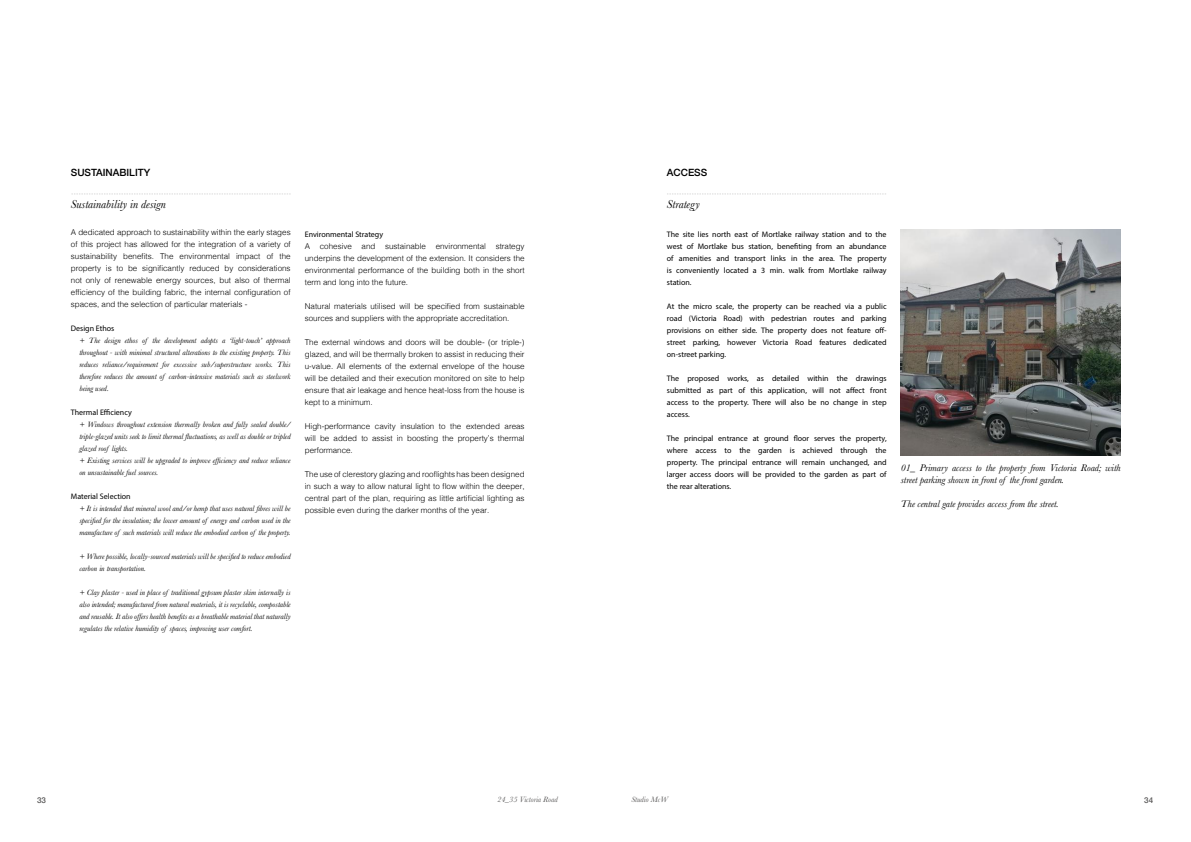
<style>
.page{position:relative;width:1191px;height:842px;background:#fff}
.page>*{position:absolute;margin:0;border:0;box-sizing:border-box;transform-origin:0 0}
.t1{font:italic 12px "Baskerville";color:#000}
.t2{font:italic 10px/12px "Baskerville";color:#000}
.t3{font:500 10px "Helvetica Neue";color:#000}
.t4{font:300 8px/12px "Helvetica";color:#000;text-align:justify}
.t5{font:italic 8px/12px "Baskerville";color:#000;text-align:justify}
.t6{font:8px/12px "Myriad Pro";color:#000;text-align:justify}
.t7{font:italic 8px "Baskerville";color:#575656}
.t8{font:500 8px "Helvetica Neue";color:#575656}
</style>
<div class="page">
<svg style="left:667px;top:194px;width:219px;height:1px"></svg>
<svg style="left:72px;top:194px;width:219px;height:1px"></svg>
<img style="left:900px;top:230px;width:220px;height:225px">
<p class="t3" style="left:71px;top:164px;width:81px">SUSTAINABILITY</p>
<h1 class="t1" style="left:71px;top:196px;width:96px">Sustainability in design</h1>
<p class="t4" style="left:71px;top:226px;width:221px">A dedicated approach to sustainability within the early stages of this project has allowed for the integration of a variety of sustainability benefits. The environmental impact of the property is to be significantly reduced by considerations not only of renewable energy sources, but also of thermal efficiency of the building fabric, the internal configuration of spaces, and the selection of particular materials -</p>
<p class="t6" style="left:71px;top:323px;width:45px">Design Ethos</p>
<p class="t5" style="left:79px;top:335px;width:213px">+ The design ethos of the development adopts a ‘light-touch’ approach throughout - with minimal structural alterations to the existing property. This reduces reliance/requirement for excessive sub/superstructure works. This therefore reduces the amount of carbon-intensive materials such as steelwork being used.</p>
<p class="t6" style="left:71px;top:407px;width:62px">Thermal Efficiency</p>
<p class="t5" style="left:79px;top:419px;width:213px;text-align:left">+ Windows throughout extension thermally broken and fully sealed double/ triple-glazed units seek to limit thermal fluctuations, as well as double or tripled glazed roof lights.<br>+ Existing services will be upgraded to improve efficiency and reduce reliance on unsustainable fuel sources.</p>
<p class="t6" style="left:71px;top:491px;width:61px">Material Selection</p>
<p class="t5" style="left:79px;top:503px;width:213px">+ It is intended that mineral wool and/or hemp that uses natural fibres will be specified for the insulation; the lower amount of energy and carbon used in the manufacture of such materials will reduce the embodied carbon of the property.</p>
<p class="t5" style="left:79px;top:551px;width:213px">+ Where possible, locally-sourced materials will be specified to reduce embodied carbon in transportation.</p>
<p class="t5" style="left:79px;top:587px;width:213px">+ Clay plaster - used in place of traditional gypsum plaster skim internally is also intended; manufactured from natural materials, it is recyclable, compostable and reusable. It also offers health benefits as a breathable material that naturally regulates the relative humidity of spaces, improving user comfort.</p>
<p class="t6" style="left:305px;top:228px;width:80px">Environmental Strategy</p>
<p class="t4" style="left:305px;top:240px;width:221px">A cohesive and sustainable environmental strategy underpins the development of the extension. It considers the environmental performance of the building both in the short term and long into the future.</p>
<p class="t4" style="left:305px;top:300px;width:221px">Natural materials utilised will be specified from sustainable sources and suppliers with the appropriate accreditation.</p>
<p class="t4" style="left:305px;top:336px;width:221px">The external windows and doors will be double- (or triple-) glazed, and will be thermally broken to assist in reducing their u-value. All elements of the external envelope of the house will be detailed and their execution monitored on site to help ensure that air leakage and hence heat-loss from the house is kept to a minimum.</p>
<p class="t4" style="left:305px;top:420px;width:221px">High-performance cavity insulation to the extended areas will be added to assist in boosting the property’s thermal performance.</p>
<p class="t4" style="left:305px;top:468px;width:221px">The use of clerestory glazing and rooflights has been designed in such a way to allow natural light to flow within the deeper, central part of the plan, requiring as little artificial lighting as possible even during the darker months of the year.</p>
<p class="t3" style="left:667px;top:164px;width:42px">ACCESS</p>
<h1 class="t1" style="left:667px;top:196px;width:34px">Strategy</h1>
<p class="t6" style="left:667px;top:228px;width:221px">The site lies north east of Mortlake railway station and to the west of Mortlake bus station, benefiting from an abundance of amenities and transport links in the area. The property is conveniently located a 3 min. walk from Mortlake railway station.</p>
<p class="t6" style="left:667px;top:300px;width:221px">At the micro scale, the property can be reached via a public road (Victoria Road) with pedestrian routes and parking provisions on either side. The property does not feature off&shy;street parking, however Victoria Road features dedicated on-street parking.</p>
<p class="t6" style="left:667px;top:372px;width:221px">The proposed works, as detailed within the drawings submitted as part of this application, will not affect front access to the property. There will also be no change in step access.</p>
<p class="t6" style="left:667px;top:432px;width:221px">The principal entrance at ground floor serves the property, where access to the garden is achieved through the property. The principal entrance will remain unchanged, and larger access doors will be provided to the garden as part of the rear alterations.</p>
<p class="t2" style="left:900px;top:462px;width:221px">01_ Primary access to the property from Victoria Road; with street parking shown in front of the front garden.</p>
<p class="t2" style="left:900px;top:498px;width:159px">The central gate provides access from the street.</p>
<p class="t8" style="left:37px;top:793px;width:10px">33</p>
<p class="t7" style="left:497px;top:794px;width:62px">24_35 Victoria Road</p>
<p class="t7" style="left:631px;top:794px;width:38px">Studio McW</p>
<p class="t8" style="left:1144px;top:793px;width:10px">34</p>
</div>
